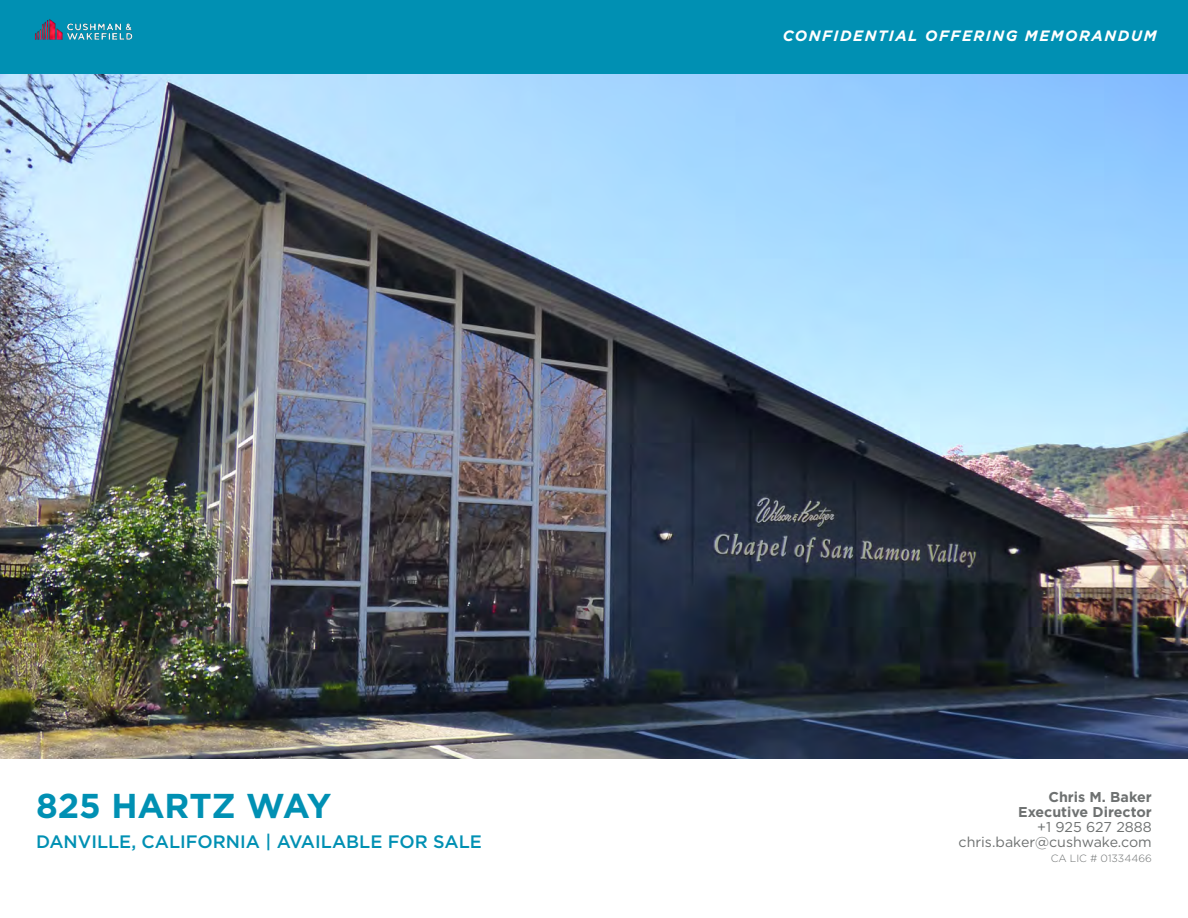
<style>
.page{position:relative;width:1188px;height:918px;background:#fff}
.page>*{position:absolute;margin:0;border:0;box-sizing:border-box;transform-origin:0 0}
.t1{font:700 34.5px "Gotham";letter-spacing:-.005em;color:#0090b3}
.t2{font:500 18px "Gotham";color:#0090b3}
.t3{font:italic 700 15px "Gotham";letter-spacing:.1em;color:#fff}
.t4{font:14.25px/15px "Gotham";color:#6e7171;text-align:right}
.t5{font:700 14.25px/15px "Gotham";color:#6e7171;text-align:right}
.t6{font:300 10.5px "Gotham";color:#6e7171}
</style>
<div class="page">
<div style="left:0;top:0;width:1188px;height:79px;background:#0090b3"></div>
<img style="left:35px;top:19px;width:98px;height:21px">
<img style="left:0;top:74px;width:1188px;height:685px">
<h1 class="t1" style="left:36px;top:783px;width:297px">825 HARTZ WAY</h1>
<p class="t2" style="left:36px;top:830px;width:447px">DANVILLE, CALIFORNIA | AVAILABLE FOR SALE</p>
<p class="t3" style="left:783px;top:26px;width:376px">CONFIDENTIAL OFFERING MEMORANDUM</p>
<p class="t5" style="left:1018px;top:789px;width:135px">Chris M. Baker<br>Executive Director</p>
<p class="t4" style="left:959px;top:819px;width:195px">+1 925 627 2888 chris.baker@cushwake.com</p>
<p class="t6" style="left:1051px;top:851px;width:103px">CA LIC # 01334466</p>
</div>
